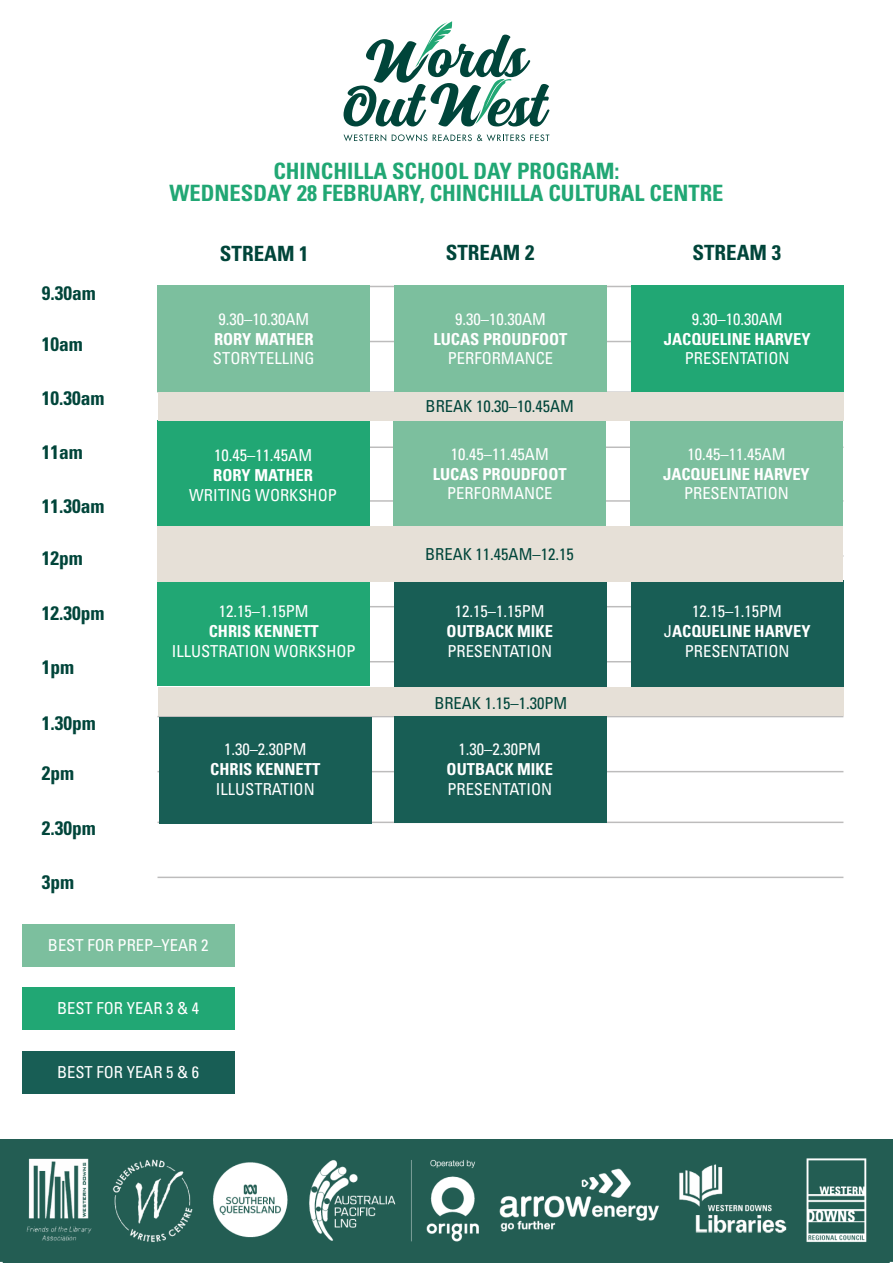
<style>
.page{position:relative;width:893px;height:1263px;background:#fff}
.page>*{position:absolute;margin:0;border:0;box-sizing:border-box;transform-origin:0 0}
.t1{font:700 condensed 22.5px "Univers LT Std";color:#21a774}
.t2{font:700 condensed 21px "Univers LT Std";color:#00453a}
.t3{font:700 condensed 19.5px "Univers LT Std";color:#00453a}
.t4{font:condensed 16.5px "Univers LT Std";color:#fff}
.t5{font:700 condensed 16.5px "Univers LT Std";color:#fff}
.t6{font:condensed 16.5px "Univers LT Std";color:#00453a}
.s1{font-weight:400}
</style>
<div class="page">
<svg style="left:344px;top:21px;width:205px;height:105px"></svg>
<svg style="left:344px;top:134px;width:42px;height:7px"></svg>
<svg style="left:392px;top:134px;width:35px;height:7px"></svg>
<svg style="left:433px;top:134px;width:116px;height:7px"></svg>
<hr style="left:157px;top:286px;width:686px;height:1px;background:#231f20">
<hr style="left:157px;top:341px;width:686px;height:1px;background:#231f20">
<hr style="left:157px;top:391px;width:686px;height:2px;background:#231f20">
<hr style="left:157px;top:446px;width:686px;height:2px;background:#231f20">
<hr style="left:157px;top:500px;width:686px;height:2px;background:#231f20">
<hr style="left:157px;top:606px;width:686px;height:1px;background:#231f20">
<hr style="left:157px;top:661px;width:686px;height:1px;background:#231f20">
<hr style="left:157px;top:716px;width:686px;height:1px;background:#231f20">
<hr style="left:157px;top:771px;width:686px;height:1px;background:#231f20">
<hr style="left:157px;top:821px;width:686px;height:2px;background:#231f20">
<hr style="left:157px;top:877px;width:686px;height:1px;background:#231f20">
<div style="left:158px;top:286px;width:212px;height:106px;background:#7cbf9e"></div>
<div style="left:393px;top:420px;width:213px;height:109px;background:#7cbf9e"></div>
<div style="left:394px;top:286px;width:213px;height:106px;background:#7cbf9e"></div>
<div style="left:630px;top:420px;width:213px;height:109px;background:#7cbf9e"></div>
<div style="left:631px;top:286px;width:212px;height:106px;background:#21a774"></div>
<div style="left:158px;top:577px;width:212px;height:109px;background:#21a774"></div>
<div style="left:157px;top:420px;width:212px;height:106px;background:#21a774"></div>
<div style="left:394px;top:580px;width:213px;height:106px;background:#185e55"></div>
<div style="left:631px;top:580px;width:212px;height:106px;background:#185e55"></div>
<div style="left:394px;top:716px;width:213px;height:106px;background:#185e55"></div>
<div style="left:159px;top:717px;width:213px;height:107px;background:#185e55"></div>
<div style="left:158px;top:392px;width:685px;height:29px;background:#e6e0d7"></div>
<div style="left:158px;top:687px;width:685px;height:29px;background:#e6e0d7"></div>
<div style="left:22px;top:924px;width:212px;height:42px;background:#7cbf9e"></div>
<div style="left:22px;top:987px;width:212px;height:43px;background:#21a774"></div>
<div style="left:22px;top:1051px;width:212px;height:43px;background:#185e55"></div>
<div style="left:157px;top:526px;width:686px;height:56px;background:#e6e0d7"></div>
<img style="left:0;top:1140px;width:893px;height:123px">
<p class="t1" style="left:273px;top:157px;width:348px">CHINCHILLA SCHOOL DAY PROGRAM:</p>
<p class="t1" style="left:170px;top:180px;width:555px">WEDNESDAY 28 FEBRUARY, CHINCHILLA CULTURAL CENTRE</p>
<p class="t3" style="left:42px;top:281px;width:56px">9.30am</p>
<p class="t3" style="left:42px;top:332px;width:43px">10am</p>
<p class="t3" style="left:42px;top:387px;width:64px">10.30am</p>
<p class="t3" style="left:42px;top:440px;width:43px">11am</p>
<p class="t3" style="left:42px;top:494px;width:64px">11.30am</p>
<p class="t3" style="left:42px;top:546px;width:43px">12pm</p>
<p class="t3" style="left:42px;top:601px;width:64px">12.30pm</p>
<p class="t3" style="left:42px;top:655px;width:34px">1pm</p>
<p class="t3" style="left:42px;top:711px;width:56px">1.30pm</p>
<p class="t3" style="left:42px;top:761px;width:34px">2pm</p>
<p class="t3" style="left:42px;top:816px;width:56px">2.30pm</p>
<p class="t3" style="left:42px;top:870px;width:34px">3pm</p>
<p class="t2" style="left:220px;top:240px;width:90px">STREAM 1</p>
<p class="t2" style="left:446px;top:240px;width:90px">STREAM 2</p>
<p class="t2" style="left:692px;top:240px;width:90px">STREAM 3</p>
<p class="t4" style="left:218px;top:308px;width:92px">9.30–10.30AM</p>
<p class="t5" style="left:214px;top:329px;width:101px">RORY MATHER</p>
<p class="t4" style="left:213px;top:348px;width:103px">STORYTELLING</p>
<p class="t4" style="left:214px;top:445px;width:100px">10.45–11.45AM</p>
<p class="t5" style="left:213px;top:465px;width:101px">RORY MATHER</p>
<p class="t4" style="left:189px;top:485px;width:149px">WRITING WORKSHOP</p>
<p class="t4" style="left:219px;top:601px;width:91px">12.15–1.15PM</p>
<p class="t5" style="left:209px;top:621px;width:112px">CHRIS KENNETT</p>
<p class="t4" style="left:172px;top:641px;width:185px">ILLUSTRATION WORKSHOP</p>
<p class="t4" style="left:224px;top:739px;width:84px">1.30–2.30PM</p>
<p class="t5" style="left:210px;top:759px;width:112px">CHRIS KENNETT</p>
<p class="t4" style="left:216px;top:778px;width:100px">ILLUSTRATION</p>
<p class="t4" style="left:455px;top:308px;width:92px">9.30–10.30AM</p>
<p class="t5" style="left:434px;top:329px;width:135px">LUCAS PROUDFOOT</p>
<p class="t4" style="left:448px;top:348px;width:107px">PERFORMANCE</p>
<p class="t6" style="left:426px;top:395px;width:150px">BREAK 10.30–10.45AM</p>
<p class="t4" style="left:451px;top:443px;width:100px">10.45–11.45AM</p>
<p class="t5" style="left:433px;top:464px;width:135px">LUCAS PROUDFOOT</p>
<p class="t4" style="left:447px;top:483px;width:107px">PERFORMANCE</p>
<p class="t6" style="left:425px;top:543px;width:150px">BREAK 11.45AM–12.15</p>
<p class="t4" style="left:455px;top:601px;width:91px">12.15–1.15PM</p>
<p class="t5" style="left:447px;top:621px;width:108px">OUTBACK MIKE</p>
<p class="t4" style="left:447px;top:641px;width:106px">PRESENTATION</p>
<p class="t6" style="left:434px;top:692px;width:134px">BREAK 1.15–1.30PM</p>
<p class="t4" style="left:459px;top:739px;width:84px">1.30–2.30PM</p>
<p class="t5" style="left:447px;top:759px;width:108px">OUTBACK MIKE</p>
<p class="t4" style="left:447px;top:778px;width:106px">PRESENTATION</p>
<p class="t4" style="left:692px;top:308px;width:92px">9.30–10.30AM</p>
<p class="t5" style="left:664px;top:329px;width:148px">JACQUELINE HARVEY</p>
<p class="t4" style="left:685px;top:348px;width:106px">PRESENTATION</p>
<p class="t4" style="left:687px;top:443px;width:100px">10.45–11.45AM</p>
<p class="t5" style="left:663px;top:464px;width:148px">JACQUELINE HARVEY</p>
<p class="t4" style="left:684px;top:483px;width:106px">PRESENTATION</p>
<p class="t4" style="left:692px;top:601px;width:91px">12.15–1.15PM</p>
<p class="t5" style="left:664px;top:621px;width:148px"><span class="s1">J</span>ACQUELINE HARVEY</p>
<p class="t4" style="left:685px;top:641px;width:106px">PRESENTATION</p>
<p class="t4" style="left:48px;top:934px;width:162px">BEST FOR PREP–YEAR 2</p>
<p class="t4" style="left:57px;top:997px;width:144px">BEST FOR YEAR 3 &amp; 4</p>
<p class="t4" style="left:57px;top:1062px;width:144px">BEST FOR YEAR 5 &amp; 6</p>
</div>
